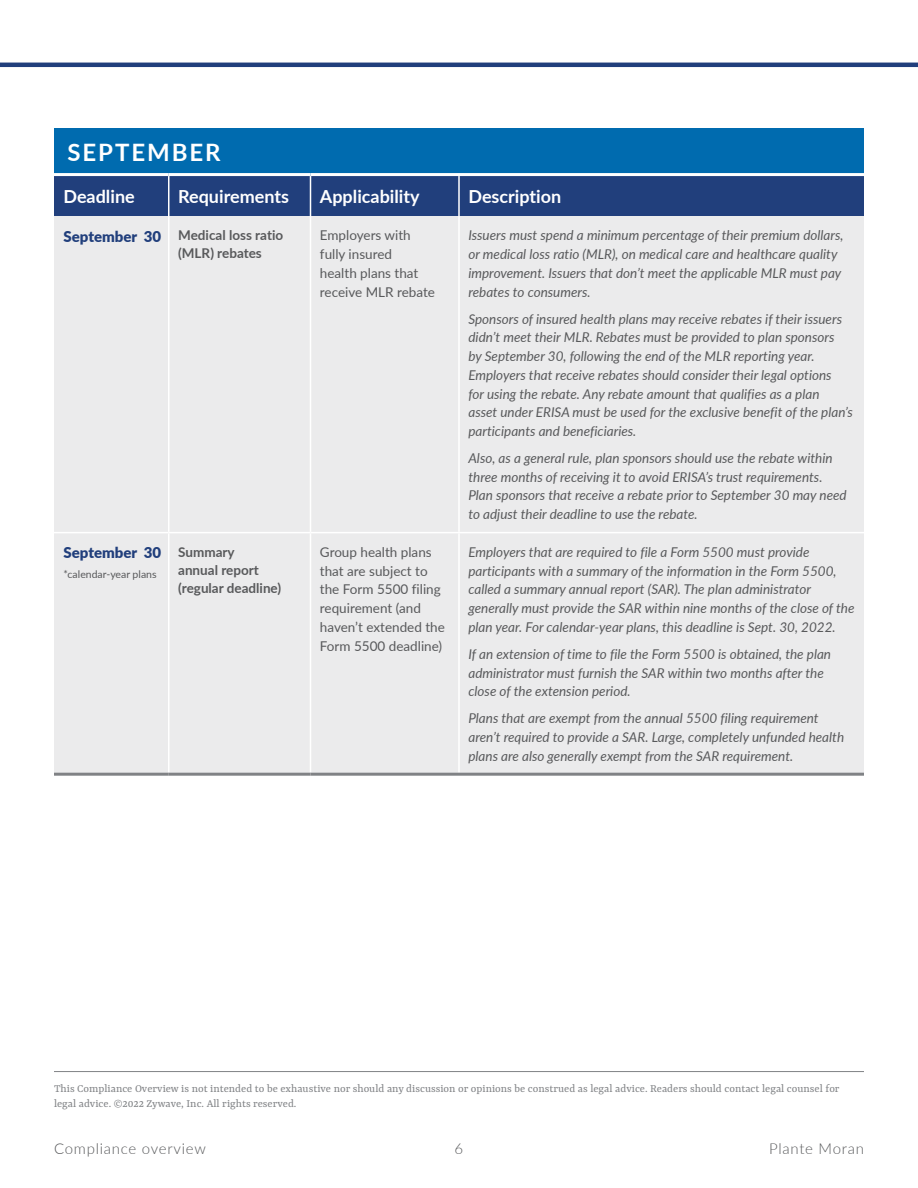
<style>
.page{position:relative;width:918px;height:1188px;background:#fff}
.page>*{position:absolute;margin:0;border:0;box-sizing:border-box;transform-origin:0 0}
.t1{font:700 24px "Lato";letter-spacing:.08em;color:#fff}
.t2{font:700 18px "Lato";color:#fff}
.t3{font:300 15px "Lato";letter-spacing:.05em;color:#58595b}
.t4{font:900 15px "Lato";color:#213f7c}
.t5{font:italic 13.5px/18.8px "Lato";color:#58595b}
.t6{font:13.5px/18.8px "Lato";color:#58595b}
.t7{font:700 13.5px/18px "Lato";color:#58595b}
.t8{font:12px/15px "Rasa";color:#808285}
.t9{font:10.5px "Lato";color:#58595b}
.s1{font-weight:900;font-size:15px;color:#213f7c}
</style>
<div class="page">
<hr style="left:0;top:63px;width:918px;height:4px;background:#213f7c">
<hr style="left:54px;top:1071px;width:810px;height:1px;background:#808285">
<div style="left:54px;top:128px;width:810px;height:47px;background:#006baf"></div>
<div style="left:54px;top:176px;width:810px;height:40px;background:#213f7c"></div>
<div style="left:54px;top:216px;width:810px;height:557px;background:#ebebec"></div>
<hr style="left:54px;top:173px;width:115px;height:3px;background:#fff">
<hr style="left:169px;top:173px;width:141px;height:3px;background:#fff">
<hr style="left:310px;top:173px;width:149px;height:3px;background:#fff">
<hr style="left:459px;top:173px;width:405px;height:3px;background:#fff">
<hr style="left:168px;top:176px;width:2px;height:40px;background:#fff">
<hr style="left:310px;top:176px;width:1px;height:40px;background:#fff">
<hr style="left:458px;top:176px;width:2px;height:40px;background:#fff">
<hr style="left:168px;top:216px;width:2px;height:316px;background:#fff">
<hr style="left:310px;top:216px;width:1px;height:316px;background:#fff">
<hr style="left:458px;top:216px;width:2px;height:316px;background:#fff">
<hr style="left:54px;top:532px;width:115px;height:1px;background:#fff">
<hr style="left:169px;top:532px;width:141px;height:1px;background:#fff">
<hr style="left:168px;top:533px;width:2px;height:240px;background:#fff">
<hr style="left:310px;top:532px;width:149px;height:1px;background:#fff">
<hr style="left:310px;top:533px;width:1px;height:240px;background:#fff">
<hr style="left:459px;top:532px;width:405px;height:1px;background:#fff">
<hr style="left:458px;top:533px;width:2px;height:240px;background:#fff">
<hr style="left:54px;top:773px;width:115px;height:3px;background:#808285">
<hr style="left:169px;top:773px;width:141px;height:3px;background:#808285">
<hr style="left:310px;top:773px;width:149px;height:3px;background:#808285">
<hr style="left:459px;top:773px;width:405px;height:3px;background:#808285">
<h1 class="t1" style="left:68px;top:135px;width:155px">SEPTEMBER</h1>
<h2 class="t2" style="left:63px;top:183px;width:73px">Deadline</h2>
<h2 class="t2" style="left:178px;top:183px;width:112px">Requirements</h2>
<h2 class="t2" style="left:320px;top:183px;width:101px">Applicability</h2>
<h2 class="t2" style="left:468px;top:183px;width:94px">Description</h2>
<p class="t7" style="left:178px;top:226px;width:107px;text-indent:-115px"><span class="s1">September 30</span> Medical loss ratio (MLR) rebates</p>
<p class="t6" style="left:320px;top:226px;width:117px">Employers with fully insured<br>health plans that receive MLR rebate</p>
<p class="t5" style="left:468px;top:226px;width:377px">Issuers must spend a minimum percentage of their premium dollars, or medical loss ratio (MLR), on medical care and healthcare quality improvement. Issuers that don’t meet the applicable MLR must pay rebates to consumers.</p>
<p class="t5" style="left:468px;top:309px;width:386px">Sponsors of insured health plans may receive rebates if their issuers didn’t meet their MLR. Rebates must be provided to plan sponsors<br>by September 30, following the end of the MLR reporting year.<br>Employers that receive rebates should consider their legal options<br>for using the rebate. Any rebate amount that qualifies as a plan<br>asset under ERISA must be used for the exclusive benefit of the plan’s participants and beneficiaries.</p>
<p class="t5" style="left:468px;top:448px;width:380px">Also, as a general rule, plan sponsors should use the rebate within three months of receiving it to avoid ERISA’s trust requirements.<br>Plan sponsors that receive a rebate prior to September 30 may need to adjust their deadline to use the rebate.</p>
<p class="t4" style="left:63px;top:541px;width:99px">September 30</p>
<p class="t9" style="left:63px;top:566px;width:95px">*calendar-year plans</p>
<p class="t7" style="left:178px;top:542px;width:105px">Summary<br>annual report (regular deadline)</p>
<p class="t6" style="left:320px;top:542px;width:126px">Group health plans that are subject to the Form 5500 filing requirement (and haven’t extended the<br>Form 5500 deadline)</p>
<p class="t5" style="left:468px;top:542px;width:388px">Employers that are required to file a Form 5500 must provide participants with a summary of the information in the Form 5500, called a summary annual report (SAR). The plan administrator generally must provide the SAR within nine months of the close of the plan year. For calendar-year plans, this deadline is Sept. 30, 2022.</p>
<p class="t5" style="left:468px;top:644px;width:364px">If an extension of time to file the Form 5500 is obtained, the plan administrator must furnish the SAR within two months after the close of the extension period.</p>
<p class="t5" style="left:468px;top:708px;width:377px">Plans that are exempt from the annual 5500 filing requirement aren’t required to provide a SAR. Large, completely unfunded health plans are also generally exempt from the SAR requirement.</p>
<p class="t8" style="left:54px;top:1082px;width:787px">This Compliance Overview is not intended to be exhaustive nor should any discussion or opinions be construed as legal advice. Readers should contact legal counsel for legal advice. ©2022 Zywave, Inc. All rights reserved.</p>
<p class="t3" style="left:54px;top:1138px;width:153px">Compliance overview</p>
<p class="t3" style="left:455px;top:1138px;width:10px">6</p>
<p class="t3" style="left:769px;top:1138px;width:96px">Plante Moran</p>
</div>
